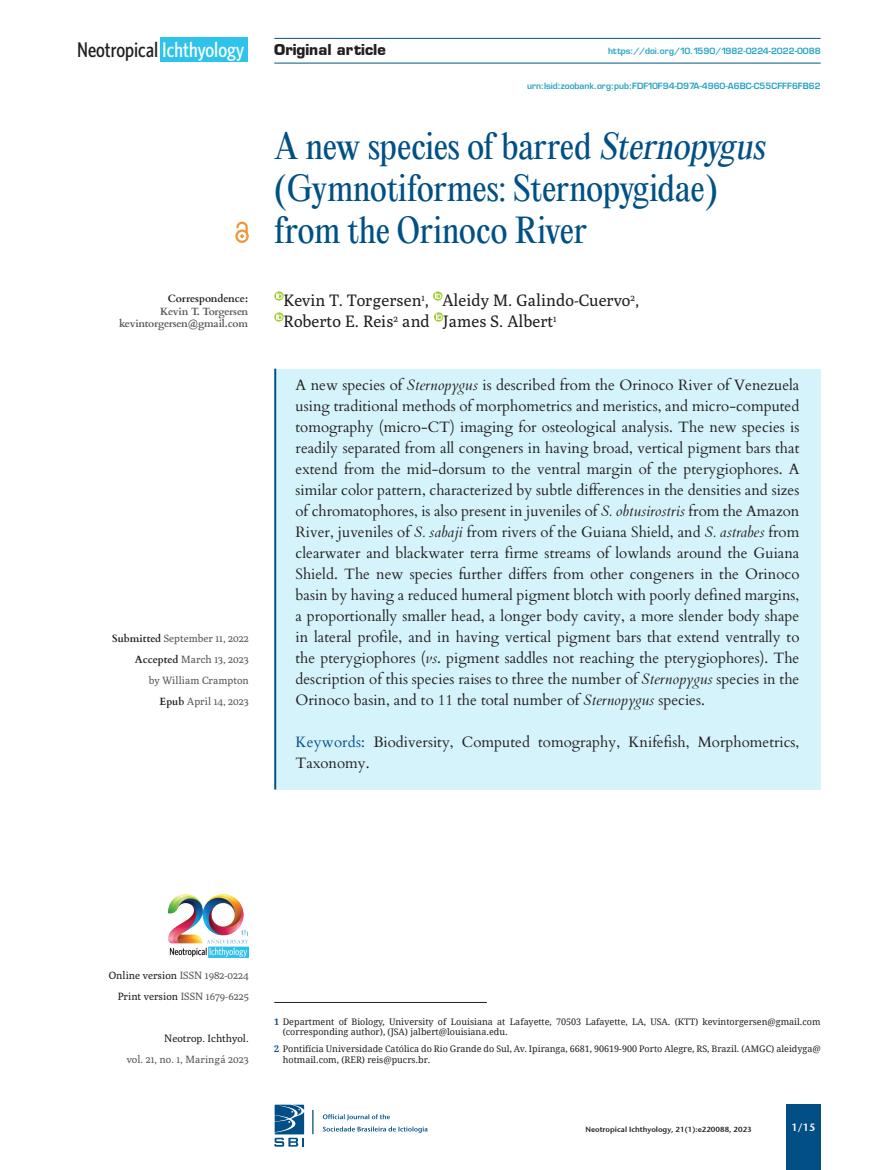
<style>
.page{position:relative;width:893px;height:1170px;background:#fff}
.page>*{position:absolute;margin:0;border:0;box-sizing:border-box;transform-origin:0 0}
.t1{font:33px/42px "Editorial New";letter-spacing:-.025em;color:#015085}
.t2{font:500 21.3px "Whitney Condensed";color:#231f20}
.t3{font:16.5px/21px "Poly";color:#231f20}
.t4{font:700 15.75px "Eugenio";color:#231f20}
.t5{font:15px/21px "Cardo";color:#231f20;text-align:justify}
.t6{font:10.5px/21px "Poly";color:#57585a;text-align:right}
.t7{font:700 10.5px/12.6px "Cardo";letter-spacing:-.015em;color:#57585a;text-align:right}
.t8{font:10.5px "Poly";color:#231f20}
.t9{font:700 10.5px "Cardo";color:#231f20}
.t10{font:10.5px "Stone Sans Sem ITCTT Semi";color:#fff}
.t11{font:9px/10.8px "Droid Serif";color:#231f20}
.t12{font:9px "Eugenio Medium Normal";color:#26a3c4}
.t13{font:7.5px "Stone Sans Sem ITCTT Semi";color:#231f20}
.s1{color:#fff}
.s2{font-family:"Cardo";font-weight:700;color:#231f20}
.s3{font-style:italic}
.s4{color:#015085}
.s5{color:#231f20}
.s6{font-weight:700;color:#014f84}
</style>
<div class="page">
<div style="left:786px;top:1104px;width:35px;height:65px;background:#014f84"></div>
<hr style="left:274px;top:63px;width:547px;height:1px;background:#01558c">
<hr style="left:274px;top:38px;width:547px;height:1px;background:#01558c">
<svg style="left:323px;top:1126px;width:104px;height:6px"></svg>
<svg style="left:323px;top:1114px;width:67px;height:6px"></svg>
<svg style="left:312px;top:1109px;width:1px;height:25px"></svg>
<svg style="left:274px;top:1104px;width:30px;height:42px"></svg>
<div style="left:160px;top:37px;width:88px;height:25px;background:#2dc3ea"></div>
<img style="left:168px;top:894px;width:81px;height:63px">
<div style="left:274px;top:368px;width:547px;height:421px;background:#d5f3fa"></div>
<hr style="left:274px;top:368px;width:2px;height:421px;background:#015085">
<svg style="left:274px;top:291px;width:10px;height:10px"></svg>
<svg style="left:276px;top:292px;width:7px;height:7px"></svg>
<svg style="left:433px;top:291px;width:10px;height:10px"></svg>
<svg style="left:435px;top:292px;width:7px;height:7px"></svg>
<svg style="left:274px;top:312px;width:10px;height:10px"></svg>
<svg style="left:276px;top:313px;width:7px;height:7px"></svg>
<svg style="left:434px;top:312px;width:9px;height:10px"></svg>
<svg style="left:436px;top:313px;width:7px;height:7px"></svg>
<hr style="left:274px;top:1002px;width:213px;height:1px;background:#231f20">
<svg style="left:235px;top:222px;width:14px;height:21px"></svg>
<h2 class="t2" style="left:77px;top:37px;width:169px">Neotropical <span class="s1">Ichthyology</span></h2>
<p class="t4" style="left:274px;top:40px;width:113px">Original article</p>
<p class="t12" style="left:608px;top:45px;width:214px">https://doi.org/10.1590/1982-0224-2022-0088</p>
<p class="t12" style="left:527px;top:80px;width:295px">urn:lsid:zoobank.org:pub:FDF10F94-D97A-4960-A6BC-C55CFFF6FB62</p>
<p class="t9" style="left:168px;top:290px;width:82px">Correspondence:</p>
<p class="t7" style="left:119px;top:304px;width:131px">Kevin T. Torgersen kevintorgersen@gmail.com</p>
<p class="t6" style="left:112px;top:628px;width:138px"><span class="s2">Submitted</span> September 11, 2022<br><span class="s2">Accepted</span> March 13, 2023<br>by William Crampton<br><span class="s2">Epub</span> April 14, 2023</p>
<h1 class="t1" style="left:274px;top:125px;width:500px">A new species of barred <span class="s3">Sternopygus </span>(Gymnotiformes: Sternopygidae) from the Orinoco River</h1>
<p class="t3" style="left:284px;top:290px;width:357px">Kevin T. Torgersen<sup>1</sup>, Aleidy M. Galindo-Cuervo<sup>2</sup>,<br>Roberto E. Reis<sup>2</sup> and James S. Albert<sup>1</sup></p>
<p class="t5" style="left:296px;top:374px;width:505px">A new species of <span class="s3">Sternopygus</span> is described from the Orinoco River of Venezuela using traditional methods of morphometrics and meristics, and micro-computed tomography (micro-CT) imaging for osteological analysis. The new species is readily separated from all congeners in having broad, vertical pigment bars that extend from the mid-dorsum to the ventral margin of the pterygiophores. A similar color pattern, characterized by subtle differences in the densities and sizes of chromatophores, is also present in juveniles of <span class="s3">S. obtusirostris</span> from the Amazon River, juveniles of <span class="s3">S. sabaji</span> from rivers of the Guiana Shield, and <span class="s3">S. astrabes</span> from clearwater and blackwater terra firme streams of lowlands around the Guiana Shield. The new species further differs from other congeners in the Orinoco basin by having a reduced humeral pigment blotch with poorly defined margins, a proportionally smaller head, a longer body cavity, a more slender body shape in lateral profile, and in having vertical pigment bars that extend ventrally to the pterygiophores (<span class="s3">vs</span>. pigment saddles not reaching the pterygiophores). The description of this species raises to three the number of <span class="s3">Sternopygus</span> species in the Orinoco basin, and to 11 the total number of <span class="s3">Sternopygus</span> species.</p>
<p class="t5" style="left:296px;top:731px;width:505px"><span class="s4">Keywords:</span> Biodiversity, Computed tomography, Knifefish, Morphometrics,<br>Taxonomy.</p>
<p class="t6" style="left:109px;top:964px;width:141px"><span class="s5">Online version</span> ISSN 1982-0224<br><span class="s5">Print version</span> ISSN 1679-6225</p>
<p class="t8" style="left:164px;top:1031px;width:86px">Neotrop. Ichthyol.</p>
<p class="t6" style="left:127px;top:1048px;width:124px">vol. 21, no. 1, Maringá 2023</p>
<p class="t11" style="left:283px;top:1015px;width:539px;text-indent:-9px"><span class="s6">1</span> Department of Biology, University of Louisiana at Lafayette, 70503 Lafayette, LA, USA. (KTT) kevintorgersen@gmail.com (corresponding author), (JSA) jalbert@louisiana.edu.</p>
<p class="t11" style="left:283px;top:1043px;width:539px;text-indent:-9px"><span class="s6">2</span> Pontifícia Universidade Católica do Rio Grande do Sul, Av. Ipiranga, 6681, 90619-900 Porto Alegre, RS, Brazil. (AMGC) aleidyga@ hotmail.com, (RER) reis@pucrs.br.</p>
<p class="t13" style="left:585px;top:1122px;width:168px">Neotropical Ichthyology, 21(1):e220088, 2023</p>
<p class="t10" style="left:791px;top:1118px;width:25px">1/15</p>
</div>
